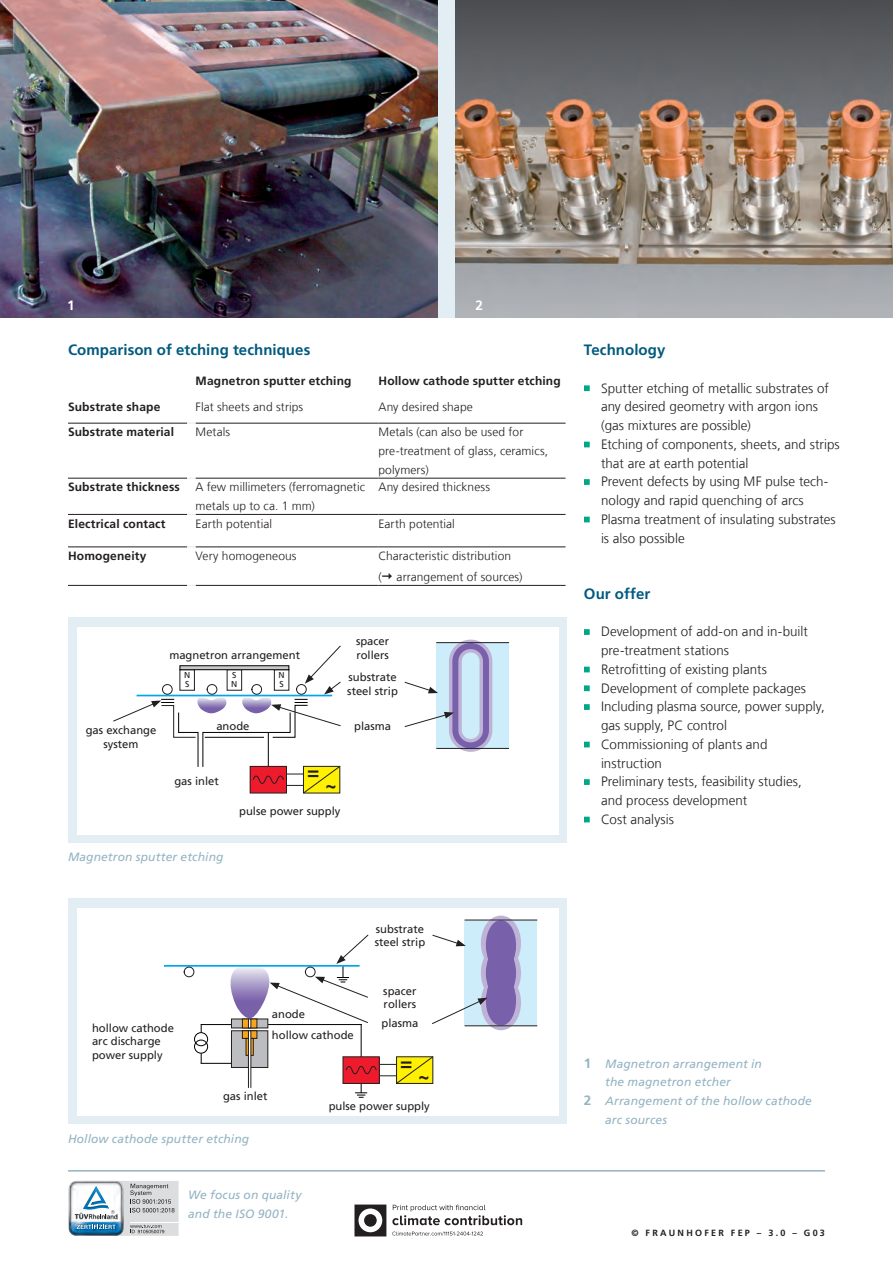
<style>
.page{position:relative;width:893px;height:1263px;background:#fff}
.page>*{position:absolute;margin:0;border:0;box-sizing:border-box;transform-origin:0 0}
.t1{font:700 20.55px "Frutiger LT Com";color:#231f20}
.t2{font:700 15px "Frutiger LT Com";letter-spacing:.005em;color:#005b7f}
.t3{font:300 13.5px/18.8px "Frutiger LT Com";color:#231f20}
.t4{font:700 13.5px "Frutiger LT Com";color:#fff}
.t5{font:300 12px/18.8px "Frutiger LT Com";letter-spacing:.01em;color:#231f20}
.t6{font:italic 12px/18.8px "Frutiger LT Com";letter-spacing:.015em;color:#93b3c3}
.t7{font:700 12px "Frutiger LT Com";letter-spacing:.015em;color:#231f20}
.t8{font:11.25px/13.5px "Frutiger LT Com";color:#231f20}
.t9{font:700 9px "Frutiger LT Com";letter-spacing:.25em;color:#231f20}
.t10{font:8.55px/8.6px "Frutiger LT Com";color:#231f20}
.s1{font-weight:700;font-style:normal;font-size:13.5px}
</style>
<div class="page">
<hr style="left:68px;top:423px;width:119px;height:1px;background:#231f20">
<hr style="left:196px;top:423px;width:174px;height:1px;background:#231f20">
<hr style="left:378px;top:423px;width:188px;height:1px;background:#231f20">
<hr style="left:68px;top:478px;width:119px;height:1px;background:#231f20">
<hr style="left:196px;top:478px;width:174px;height:1px;background:#231f20">
<hr style="left:378px;top:478px;width:188px;height:1px;background:#231f20">
<hr style="left:68px;top:514px;width:119px;height:1px;background:#231f20">
<hr style="left:196px;top:514px;width:174px;height:1px;background:#231f20">
<hr style="left:378px;top:514px;width:188px;height:1px;background:#231f20">
<hr style="left:68px;top:546px;width:119px;height:1px;background:#231f20">
<hr style="left:196px;top:546px;width:174px;height:1px;background:#231f20">
<hr style="left:378px;top:546px;width:188px;height:1px;background:#231f20">
<hr style="left:68px;top:585px;width:119px;height:1px;background:#231f20">
<hr style="left:196px;top:585px;width:174px;height:1px;background:#231f20">
<hr style="left:378px;top:585px;width:188px;height:1px;background:#231f20">
<svg style="left:68px;top:1180px;width:111px;height:56px"></svg>
<svg style="left:354px;top:1204px;width:32px;height:32px"></svg>
<div style="left:364px;top:1214px;width:13px;height:13px;background:#231f20;border-radius:50%"></div>
<svg style="left:392px;top:1205px;width:130px;height:20px"></svg>
<svg style="left:392px;top:1231px;width:91px;height:4px"></svg>
<hr style="left:68px;top:1170px;width:757px;height:1px;background:#93b3c3">
<svg style="left:584px;top:385px;width:6px;height:6px"></svg>
<svg style="left:584px;top:442px;width:6px;height:5px"></svg>
<svg style="left:584px;top:479px;width:6px;height:6px"></svg>
<svg style="left:584px;top:517px;width:6px;height:5px"></svg>
<svg style="left:584px;top:629px;width:6px;height:6px"></svg>
<svg style="left:584px;top:667px;width:6px;height:5px"></svg>
<svg style="left:584px;top:685px;width:6px;height:6px"></svg>
<svg style="left:584px;top:704px;width:6px;height:6px"></svg>
<svg style="left:584px;top:742px;width:6px;height:5px"></svg>
<svg style="left:584px;top:779px;width:6px;height:6px"></svg>
<svg style="left:584px;top:817px;width:6px;height:5px"></svg>
<img style="left:455px;top:0;width:438px;height:318px">
<img style="left:0;top:0;width:438px;height:318px">
<div style="left:68px;top:618px;width:499px;height:225px;background:#e2eef4"></div>
<div style="left:68px;top:899px;width:499px;height:225px;background:#e2eef4"></div>
<div style="left:77px;top:627px;width:481px;height:207px;background:#fff"></div>
<div style="left:77px;top:908px;width:481px;height:207px;background:#fff"></div>
<div style="left:436px;top:643px;width:73px;height:105px;background:#cdedfa"></div>
<div style="left:449px;top:640px;width:43px;height:112px;border:13px solid #beb3d7;border-radius:15px"></div>
<div style="left:452px;top:643px;width:37px;height:105px;border:6px solid #7960aa;border-radius:15px"></div>
<hr style="left:436px;top:748px;width:73px;height:1px;background:#231f20">
<hr style="left:436px;top:642px;width:73px;height:1px;background:#231f20">
<svg style="left:404px;top:681px;width:34px;height:12px"></svg>
<svg style="left:404px;top:712px;width:50px;height:15px"></svg>
<svg style="left:113px;top:645px;width:228px;height:149px"></svg>
<hr style="left:201px;top:1063px;width:30px;height:1px;background:#000">
<hr style="left:201px;top:1024px;width:160px;height:1px;background:#000">
<hr style="left:361px;top:1024px;width:1px;height:68px;background:#000">
<div style="left:231px;top:1031px;width:37px;height:36px;background:#bcbdc0"></div>
<div style="left:231px;top:1030px;width:37px;height:38px;border:1px solid #231f20"></div>
<div style="left:242px;top:1031px;width:15px;height:7px;background:#f9a51b"></div>
<div style="left:242px;top:1030px;width:15px;height:9px;border:1px solid #231f20"></div>
<svg style="left:245px;top:1037px;width:9px;height:19px"></svg>
<div style="left:248px;top:1030px;width:3px;height:58px;background:#fff;border:1px solid #231f20"></div>
<div style="left:194px;top:1032px;width:14px;height:14px;border:1px solid #000;border-radius:50%"></div>
<div style="left:194px;top:1039px;width:14px;height:14px;border:1px solid #000;border-radius:50%"></div>
<div style="left:465px;top:920px;width:72px;height:106px;background:#cdedfa"></div>
<svg style="left:355px;top:1092px;width:12px;height:6px"></svg>
<hr style="left:165px;top:965px;width:194px;height:2px;background:#00a7e9">
<div style="left:184px;top:967px;width:10px;height:10px;background:#fff;border:1px solid #231f20;border-radius:50%"></div>
<hr style="left:465px;top:1025px;width:72px;height:1px;background:#231f20">
<hr style="left:465px;top:919px;width:72px;height:1px;background:#231f20">
<svg style="left:345px;top:1055px;width:89px;height:29px"></svg>
<svg style="left:227px;top:934px;width:142px;height:94px"></svg>
<svg style="left:432px;top:915px;width:95px;height:116px"></svg>
<p class="t4" style="left:67px;top:298px;width:9px">1</p>
<p class="t4" style="left:475px;top:298px;width:9px">2</p>
<p class="t2" style="left:68px;top:341px;width:244px">Comparison of etching techniques</p>
<p class="t7" style="left:196px;top:374px;width:157px">Magnetron sputter etching</p>
<p class="t7" style="left:378px;top:374px;width:184px">Hollow cathode sputter etching</p>
<p class="t7" style="left:68px;top:400px;width:94px">Substrate shape</p>
<p class="t5" style="left:196px;top:397px;width:109px">Flat sheets and strips</p>
<p class="t5" style="left:378px;top:397px;width:96px">Any desired shape</p>
<p class="t7" style="left:68px;top:425px;width:108px">Substrate material</p>
<p class="t5" style="left:196px;top:423px;width:36px">Metals</p>
<p class="t5" style="left:378px;top:423px;width:171px">Metals (can also be used for pre-treatment of glass, ceramics, polymers)</p>
<p class="t7" style="left:68px;top:480px;width:113px">Substrate thickness</p>
<p class="t5" style="left:196px;top:478px;width:171px">A few millimeters (ferromagnetic metals up to ca. 1 mm)</p>
<p class="t5" style="left:378px;top:478px;width:113px">Any desired thickness</p>
<p class="t7" style="left:68px;top:516px;width:99px">Electrical contact</p>
<p class="t5" style="left:196px;top:514px;width:78px">Earth potential</p>
<p class="t5" style="left:378px;top:514px;width:78px">Earth potential</p>
<p class="t7" style="left:68px;top:549px;width:80px">Homogeneity</p>
<p class="t5" style="left:196px;top:547px;width:102px">Very homogeneous</p>
<p class="t5" style="left:378px;top:545px;width:145px;line-height:21px">Characteristic distribution<br>( arrangement of sources)</p>
<p class="t8" style="left:169px;top:648px;width:132px">magnetron arrangement</p>
<p class="t10" style="left:184px;top:671px;width:8px">N<br>S</p>
<p class="t10" style="left:231px;top:671px;width:8px">S<br>N</p>
<p class="t10" style="left:278px;top:671px;width:8px">N<br>S</p>
<p class="t8" style="left:356px;top:634px;width:35px">spacer rollers</p>
<p class="t8" style="left:347px;top:671px;width:52px">substrate steel strip</p>
<p class="t8" style="left:86px;top:724px;width:72px;text-align:center">gas exchange system</p>
<p class="t8" style="left:354px;top:719px;width:38px">plasma</p>
<p class="t8" style="left:216px;top:719px;width:35px">anode</p>
<p class="t8" style="left:174px;top:774px;width:46px">gas inlet</p>
<p class="t6" style="left:68px;top:848px;width:157px">Magnetron sputter etching</p>
<h1 class="t1" style="left:307px;top:760px;width:14px">=</h1>
<h1 class="t1" style="left:325px;top:773px;width:14px">~</h1>
<p class="t8" style="left:239px;top:805px;width:103px">pulse power supply</p>
<p class="t8" style="left:272px;top:1007px;width:35px">anode</p>
<p class="t8" style="left:92px;top:1021px;width:83px">hollow cathode arc discharge power supply</p>
<p class="t8" style="left:272px;top:1029px;width:83px">hollow cathode</p>
<p class="t8" style="left:375px;top:922px;width:52px">substrate steel strip</p>
<p class="t8" style="left:383px;top:984px;width:35px">spacer rollers</p>
<p class="t8" style="left:382px;top:1016px;width:38px">plasma</p>
<h1 class="t1" style="left:400px;top:1050px;width:14px">=</h1>
<h1 class="t1" style="left:418px;top:1063px;width:14px">~</h1>
<p class="t8" style="left:223px;top:1089px;width:46px">gas inlet</p>
<p class="t6" style="left:68px;top:1129px;width:183px">Hollow cathode sputter etching</p>
<p class="t6" style="left:188px;top:1185px;width:115px">We focus on quality and the ISO 9001.</p>
<p class="t8" style="left:329px;top:1099px;width:103px">pulse power supply</p>
<p class="t2" style="left:584px;top:341px;width:83px">Technology</p>
<p class="t3" style="left:601px;top:379px;width:240px">Sputter etching of metallic substrates of any desired geometry with argon ions (gas mixtures are possible)<br>Etching of components, sheets, and strips that are at earth potential<br>Prevent defects by using MF pulse tech&shy;nology and rapid quenching of arcs Plasma treatment of insulating substrates is also possible</p>
<p class="t2" style="left:584px;top:585px;width:68px">Our offer</p>
<p class="t3" style="left:601px;top:622px;width:225px">Development of add-on and in-built pre-treatment stations<br>Retrofitting of existing plants<br>Development of complete packages<br>Including plasma source, power supply, gas supply, PC control<br>Commissioning of plants and instruction<br>Preliminary tests, feasibility studies, and process development<br>Cost analysis</p>
<p class="t6" style="left:584px;top:1054px;width:179px"><span class="s1">1</span> Magnetron arrangement in</p>
<p class="t6" style="left:605px;top:1073px;width:127px">the magnetron etcher</p>
<p class="t6" style="left:584px;top:1092px;width:229px"><span class="s1">2</span> Arrangement of the hollow cathode</p>
<p class="t6" style="left:605px;top:1110px;width:63px">arc sources</p>
<p class="t9" style="left:631px;top:1228px;width:195px">© FRAUNHOFER FEP – 3.0 – G03</p>
</div>
